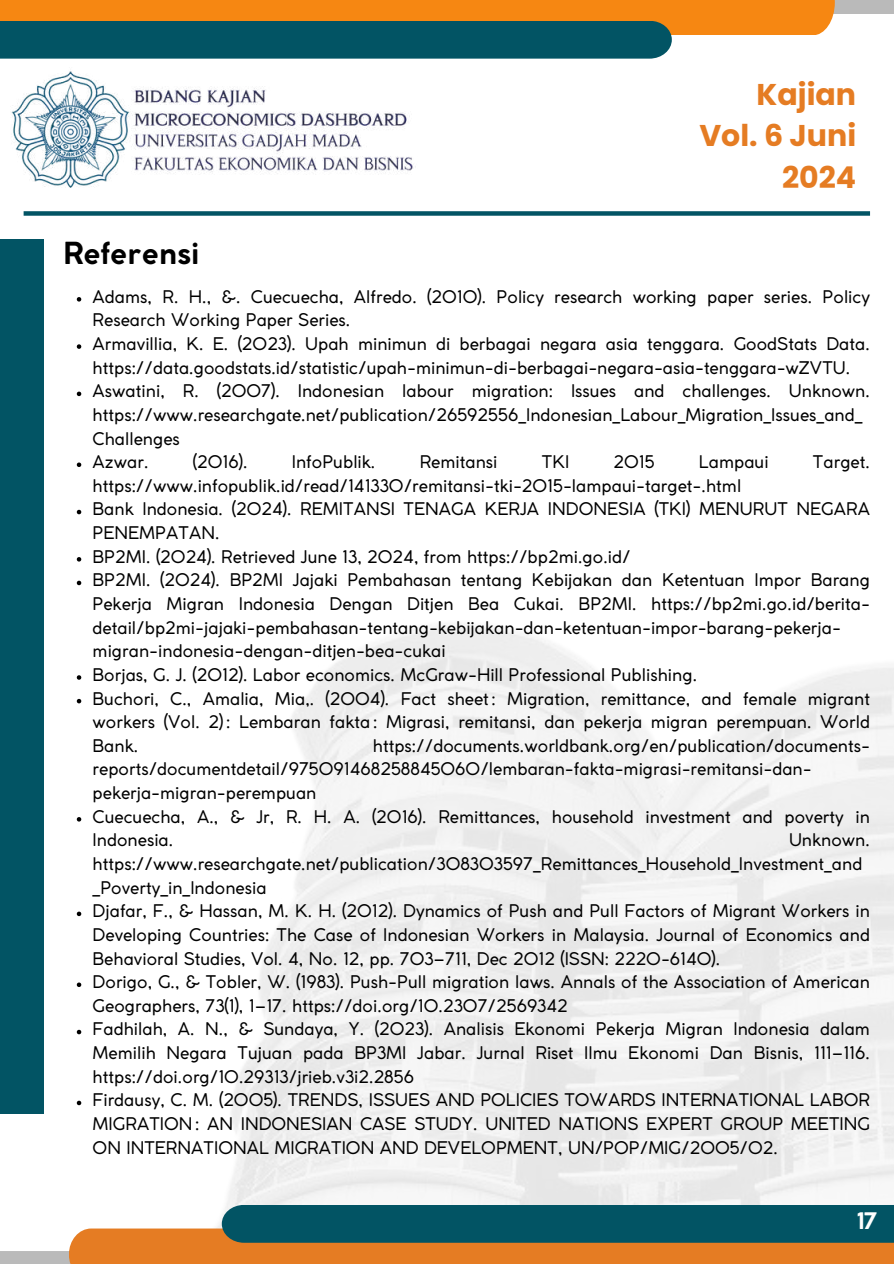
<style>
.page{position:relative;width:894px;height:1264px;background:#fff}
.page>*{position:absolute;margin:0;border:0;box-sizing:border-box;transform-origin:0 0}
.t1{font:700 30px/41.7px "Poppins";color:#e57c23;text-align:right}
.t2{font:700 30px "Coco Gothic";color:#000}
.t3{font:700 22.5px "Coco Gothic";color:#fff}
.t4{font:17.25px/23.7px "Coco Gothic";color:#000}
</style>
<div class="page">
<img style="left:79px;top:623px;width:814px;height:605px">
<div style="left:0;top:1250px;width:893px;height:13px;background:#bababa"></div>
<div style="left:0;top:0;width:893px;height:14px;background:#bababa"></div>
<div style="left:69px;top:1228px;width:824px;height:35px;background:#e57c23"></div>
<div style="left:0;top:0;width:834px;height:35px;background:#f68712"></div>
<div style="left:222px;top:1204px;width:671px;height:38px;background:#025464"></div>
<div style="left:0;top:21px;width:671px;height:38px;background:#025464"></div>
<div style="left:0;top:239px;width:44px;height:874px;background:#025464"></div>
<img style="left:11px;top:21px;width:406px;height:195px">
<div style="left:24px;top:211px;width:845px;height:5px;background:#025464"></div>
<svg style="left:77px;top:297px;width:4px;height:4px"></svg>
<svg style="left:77px;top:344px;width:4px;height:5px"></svg>
<svg style="left:77px;top:391px;width:4px;height:5px"></svg>
<svg style="left:77px;top:462px;width:4px;height:5px"></svg>
<svg style="left:77px;top:510px;width:4px;height:4px"></svg>
<svg style="left:77px;top:557px;width:4px;height:4px"></svg>
<svg style="left:77px;top:580px;width:4px;height:5px"></svg>
<svg style="left:77px;top:675px;width:4px;height:4px"></svg>
<svg style="left:77px;top:699px;width:4px;height:4px"></svg>
<svg style="left:77px;top:817px;width:4px;height:4px"></svg>
<svg style="left:77px;top:911px;width:4px;height:5px"></svg>
<svg style="left:77px;top:982px;width:4px;height:5px"></svg>
<svg style="left:77px;top:1029px;width:4px;height:5px"></svg>
<svg style="left:77px;top:1100px;width:4px;height:5px"></svg>
<h1 class="t2" style="left:63px;top:242px;width:138px">Referensi</h1>
<h1 class="t1" style="left:699px;top:73px;width:158px">Kajian<br>Vol. 6 Juni<br>2024</h1>
<p class="t4" style="left:93px;top:286px;width:778px">Adams, R. H., &amp;. Cuecuecha, Alfredo. (2010). Policy research working paper series. Policy Research Working Paper Series.<br>Armavillia, K. E. (2023). Upah minimun di berbagai negara asia tenggara. GoodStats Data. https://data.goodstats.id/statistic/upah-minimun-di-berbagai-negara-asia-tenggara-wZVTU.<br>Aswatini, R. (2007). Indonesian labour migration: Issues and challenges. Unknown. https://www.researchgate.net/publication/26592556_Indonesian_Labour_Migration_Issues_and_ Challenges<br>Azwar.</p>
<p class="t4" style="left:193px;top:451px;width:56px">(2016).</p>
<p class="t4" style="left:292px;top:451px;width:85px">InfoPublik.</p>
<p class="t4" style="left:419px;top:451px;width:79px">Remitansi</p>
<p class="t4" style="left:541px;top:451px;width:29px">TKI</p>
<p class="t4" style="left:613px;top:451px;width:43px">2015</p>
<p class="t4" style="left:698px;top:451px;width:71px">Lampaui</p>
<p class="t4" style="left:812px;top:451px;width:59px">Target.</p>
<p class="t4" style="left:93px;top:475px;width:778px">https://www.infopublik.id/read/141330/remitansi-tki-2015-lampaui-target-.html<br>Bank Indonesia. (2024). REMITANSI TENAGA KERJA INDONESIA (TKI) MENURUT NEGARA PENEMPATAN.<br>BP2MI. (2024). Retrieved June 13, 2024, from https://bp2mi.go.id/<br>BP2MI. (2024). BP2MI Jajaki Pembahasan tentang Kebijakan dan Ketentuan Impor Barang Pekerja Migran Indonesia Dengan Ditjen Bea Cukai. BP2MI. https://bp2mi.go.id/berita&shy;detail/bp2mi-jajaki-pembahasan-tentang-kebijakan-dan-ketentuan-impor-barang-pekerja&shy;migran-indonesia-dengan-ditjen-bea-cukai<br>Borjas, G. J. (2012). Labor economics. McGraw-Hill Professional Publishing.<br>Buchori, C., Amalia, Mia,. (2004). Fact sheet : Migration, remittance, and female migrant workers (Vol. 2) : Lembaran fakta : Migrasi, remitansi, dan pekerja migran perempuan. World Bank.</p>
<p class="t4" style="left:93px;top:735px;width:778px;text-indent:280px">https://documents.worldbank.org/en/publication/documents&shy;reports/documentdetail/975091468258845060/lembaran-fakta-migrasi-remitansi-dan&shy;pekerja-migran-perempuan<br>Cuecuecha, A., &amp; Jr, R. H. A. (2016). Remittances, household investment and poverty in Indonesia.</p>
<p class="t4" style="left:93px;top:829px;width:778px;text-indent:696px">Unknown. https://www.researchgate.net/publication/308303597_Remittances_Household_Investment_and _Poverty_in_Indonesia<br>Djafar, F., &amp; Hassan, M. K. H. (2012). Dynamics of Push and Pull Factors of Migrant Workers in Developing Countries: The Case of Indonesian Workers in Malaysia. Journal of Economics and Behavioral Studies, Vol. 4, No. 12, pp. 703–711, Dec 2012 (ISSN: 2220-6140).<br>Dorigo, G., &amp; Tobler, W. (1983). Push-Pull migration laws. Annals of the Association of American Geographers, 73(1), 1–17. https://doi.org/10.2307/2569342<br>Fadhilah, A. N., &amp; Sundaya, Y. (2023). Analisis Ekonomi Pekerja Migran Indonesia dalam Memilih Negara Tujuan pada BP3MI Jabar. Jurnal Riset Ilmu Ekonomi Dan Bisnis, 111–116. https://doi.org/10.29313/jrieb.v3i2.2856<br>Firdausy, C. M. (2005). TRENDS, ISSUES AND POLICIES TOWARDS INTERNATIONAL LABOR MIGRATION : AN INDONESIAN CASE STUDY. UNITED NATIONS EXPERT GROUP MEETING ON INTERNATIONAL MIGRATION AND DEVELOPMENT, UN/POP/MIG/2005/02.</p>
<h2 class="t3" style="left:856px;top:1212px;width:22px">17</h2>
</div>
